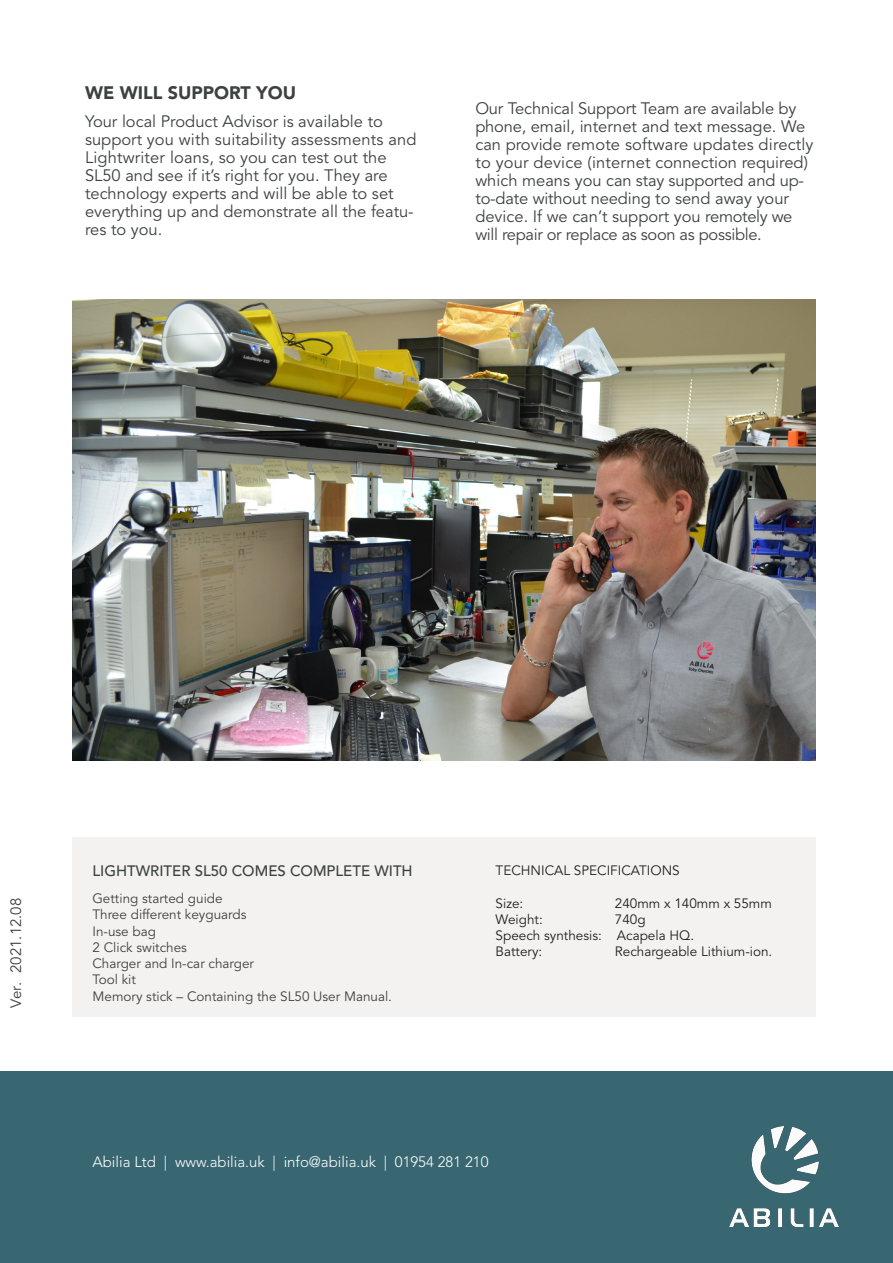
<style>
.page{position:relative;width:893px;height:1263px;background:#fff}
.page>*{position:absolute;margin:0;border:0;box-sizing:border-box;transform-origin:0 0}
.t1{font:900 18px "Avenir LT Std";color:#3c4241}
.t2{font:16.5px/18px "Avenir LT Std";color:#3c4241}
.t3{font:300 15px "Avenir LT Std";color:#fff}
.t4{font:500 15px "Avenir LT Std";color:#3c4241}
.t5{font:15px "Avenir LT Std";color:#414141}
.t6{font:13.5px/16.2px "Avenir LT Std";color:#414141}
.t7{font:13.5px/16.2px "Avenir LT Std";color:#231f20}
</style>
<div class="page">
<div style="left:0;top:1071px;width:893px;height:192px;background:#386772"></div>
<div style="left:72px;top:837px;width:744px;height:180px;background:#f4f2f0"></div>
<img style="left:72px;top:300px;width:744px;height:460px">
<img style="left:730px;top:1127px;width:109px;height:100px">
<p class="t1" style="left:85px;top:81px;width:212px">WE WILL SUPPORT YOU</p>
<p class="t2" style="left:85px;top:113px;width:333px">Your local Product Advisor is available to support you with suitability assessments and Lightwriter loans, so you can test out the SL50 and see if it’s right for you. They are technology experts and will be able to set everything up and demonstrate all the featu&shy;res to you.</p>
<p class="t2" style="left:475px;top:100px;width:340px">Our Technical Support Team are available by phone, email, internet and text message. We can provide remote software updates directly to your device (internet connection required) which means you can stay supported and up&shy;to-date without needing to send away your device. If we can’t support you remotely we will repair or replace as soon as possible.</p>
<p class="t5" style="left:8px;top:1008px;width:112px;rotate:-90deg">Ver. 2021.12.08</p>
<p class="t4" style="left:92px;top:862px;width:322px">LIGHTWRITER SL50 COMES COMPLETE WITH</p>
<p class="t6" style="left:92px;top:891px;width:301px">Getting started guide<br>Three different keyguards<br>In-use bag<br>2 Click switches<br>Charger and In-car charger<br>Tool kit<br>Memory stick – Containing the SL50 User Manual.</p>
<p class="t7" style="left:496px;top:863px;width:186px">TECHNICAL SPECIFICATIONS</p>
<p class="t7" style="left:496px;top:895px;width:29px">Size:</p>
<p class="t7" style="left:615px;top:895px;width:159px">240mm x 140mm x 55mm</p>
<p class="t7" style="left:496px;top:911px;width:49px">Weight:</p>
<p class="t7" style="left:496px;top:911px;width:200px;text-indent:119px">740g<br>Speech synthesis: Acapela HQ.<br>Battery:</p>
<p class="t7" style="left:615px;top:944px;width:159px">Rechargeable Lithium-ion.</p>
<p class="t3" style="left:92px;top:1153px;width:397px">Abilia Ltd | www.abilia.uk | info@abilia.uk | 01954 281 210</p>
</div>
